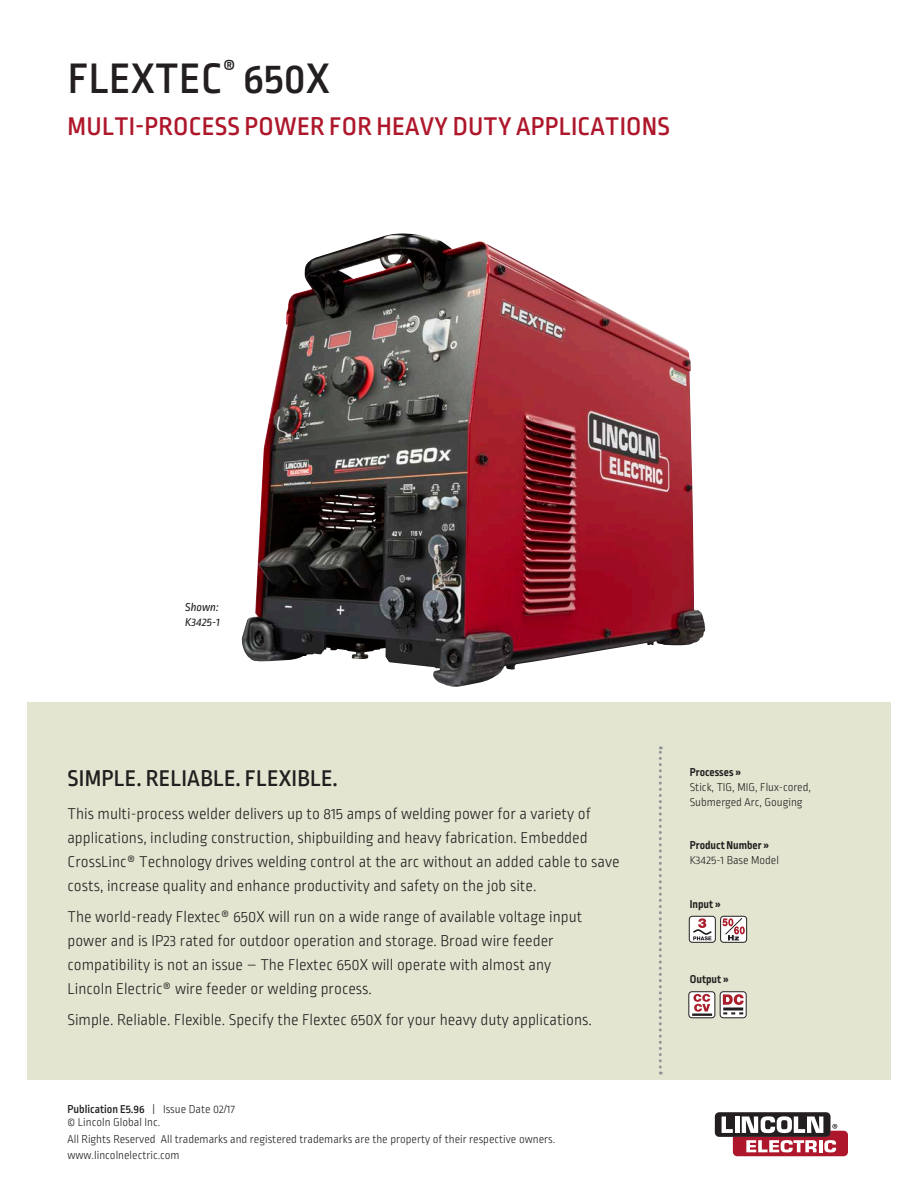
<style>
.page{position:relative;width:918px;height:1188px;background:#fff}
.page>*{position:absolute;margin:0;border:0;box-sizing:border-box;transform-origin:0 0}
.t1{font:500 45px "Ropa Sans Pro";letter-spacing:.01em;color:#231f20}
.t2{font:500 27px "Ropa Sans Pro";letter-spacing:.01em;color:#ae172b}
._04-Main_Text{font:500 24px "Ropa Sans Pro";letter-spacing:.01em;color:#231f20}
.body{font:300 16.5px/24px "Ropa Sans Pro";color:#231f20}
.t3{font:300 12px/13.5px "Ropa Sans Pro";color:#231f20}
.t4{font:700 12px "Ropa Sans Pro";color:#231f20}
.t5{font:italic 12px "Ropa Sans Pro";color:#231f20}
.s1{font-weight:500}
</style>
<div class="page">
<div style="left:27px;top:702px;width:864px;height:378px;background:#e4e5d0"></div>
<svg style="left:659px;top:746px;width:3px;height:329px"></svg>
<div style="left:715px;top:1112px;width:116px;height:25px;background:#231f20;border-radius:4px"></div>
<svg style="left:722px;top:1116px;width:126px;height:40px"></svg>
<svg style="left:689px;top:916px;width:26px;height:26px"></svg>
<div style="left:689px;top:916px;width:27px;height:27px;border:1px solid #231f20;border-radius:3px"></div>
<svg style="left:691px;top:918px;width:23px;height:22px"></svg>
<div style="left:689px;top:992px;width:26px;height:26px;background:#fff;border-radius:3px"></div>
<div style="left:688px;top:991px;width:27px;height:27px;border:1px solid #231f20;border-radius:3px"></div>
<hr style="left:692px;top:1013px;width:20px;height:3px;background:#231f20">
<svg style="left:694px;top:994px;width:16px;height:18px"></svg>
<svg style="left:721px;top:916px;width:26px;height:26px"></svg>
<div style="left:720px;top:916px;width:27px;height:27px;border:1px solid #231f20;border-radius:3px"></div>
<svg style="left:722px;top:917px;width:23px;height:23px"></svg>
<svg style="left:720px;top:992px;width:26px;height:26px"></svg>
<div style="left:720px;top:991px;width:27px;height:27px;border:1px solid #231f20;border-radius:3px"></div>
<svg style="left:723px;top:994px;width:21px;height:11px"></svg>
<hr style="left:723px;top:1007px;width:20px;height:3px;background:#231f20">
<svg style="left:723px;top:1012px;width:20px;height:2px"></svg>
<img style="left:242px;top:233px;width:412px;height:454px">
<p class="t1" style="left:68px;top:54px;width:264px">FLEXTEC<sup>®</sup> 650X</p>
<p class="t2" style="left:68px;top:111px;width:604px">MULTI-PROCESS POWER FOR HEAVY DUTY APPLICATIONS</p>
<p class="t5" style="left:185px;top:601px;width:35px">Shown:</p>
<p class="t5" style="left:185px;top:615px;width:36px">K3425-1</p>
<p class="_04-Main_Text" style="left:68px;top:765px;width:272px">SIMPLE. RELIABLE. FLEXIBLE.</p>
<p class="body" style="left:68px;top:803px;width:554px">This multi-process welder delivers up to 815 amps of welding power for a variety of applications, including construction, shipbuilding and heavy fabrication. Embedded CrossLinc® Technology drives welding control at the arc without an added cable to save costs, increase quality and enhance productivity and safety on the job site.</p>
<p class="body" style="left:68px;top:906px;width:516px">The world-ready Flextec® 650X will run on a wide range of available voltage input power and is IP23 rated for outdoor operation and storage. Broad wire feeder compatibility is not an issue – The Flextec 650X will operate with almost any Lincoln Electric® wire feeder or welding process.</p>
<p class="body" style="left:68px;top:1009px;width:526px">Simple. Reliable. Flexible. Specify the Flextec 650X for your heavy duty applications.</p>
<p class="t3" style="left:68px;top:1103px;width:169px"><span class="s1">Publication E5.96</span> | Issue Date 02/17 © Lincoln Global Inc.</p>
<p class="t3" style="left:68px;top:1133px;width:489px">All Rights Reserved All trademarks and registered trademarks are the property of their respective owners.</p>
<p class="t3" style="left:68px;top:1149px;width:114px">www.lincolnelectric.com</p>
<p class="t4" style="left:690px;top:765px;width:53px">Processes »</p>
<p class="t3" style="left:690px;top:780px;width:123px;line-height:15px">Stick, TIG, MIG, Flux-cored,<br>Submerged Arc, Gouging</p>
<p class="t4" style="left:690px;top:839px;width:81px">Product Number »</p>
<p class="t3" style="left:690px;top:854px;width:91px">K3425-1 Base Model</p>
<p class="t4" style="left:690px;top:897px;width:33px">Input »</p>
<p class="t4" style="left:690px;top:972px;width:41px">Output »</p>
</div>
